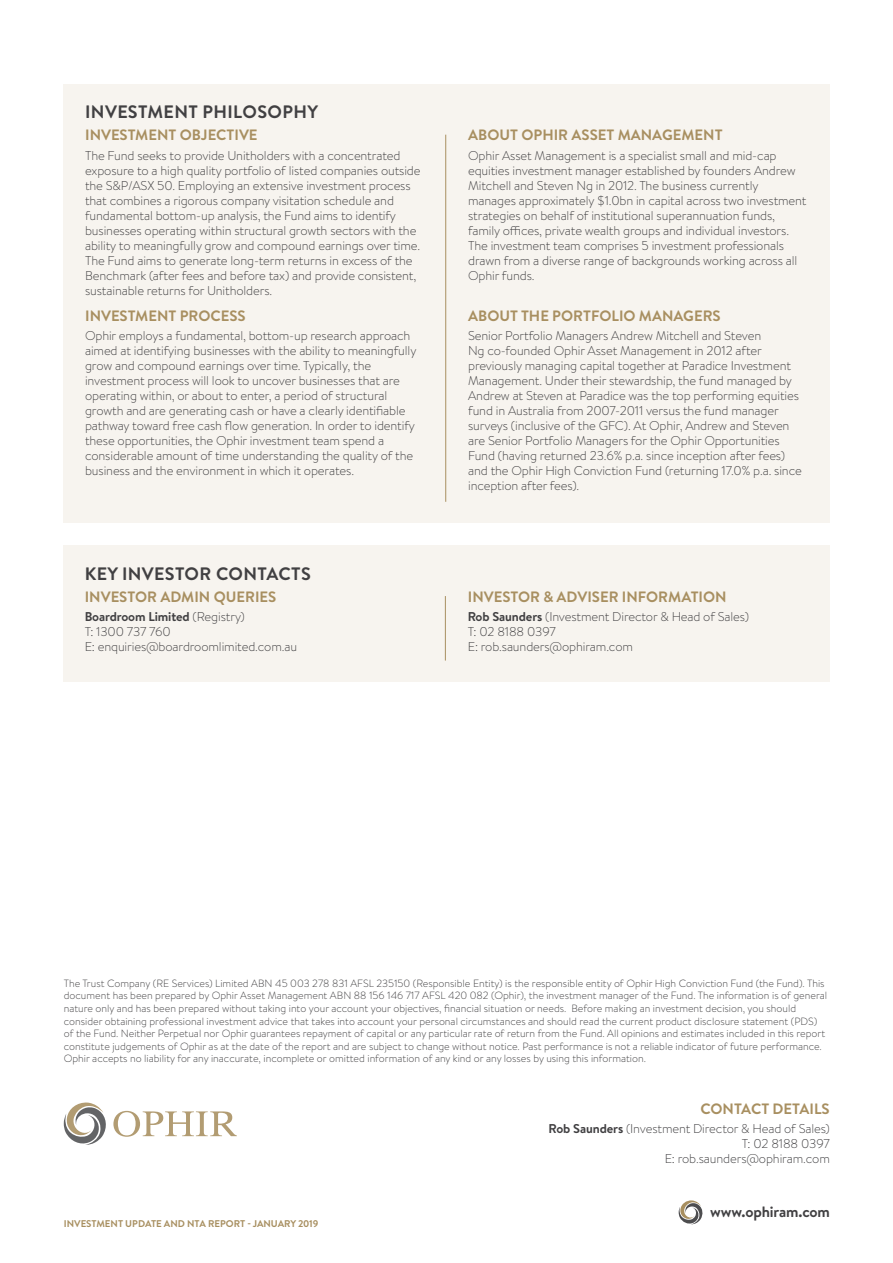
<style>
.page{position:relative;width:893px;height:1263px;background:#fff}
.page>*{position:absolute;margin:0;border:0;box-sizing:border-box;transform-origin:0 0}
.t1{font:700 18px "Brandon Text";letter-spacing:.02em;color:#414042}
.t2{font:700 15px "Brandon Text";color:#a88f60}
.t3{font:700 15px "Brandon Text";letter-spacing:-.01em;color:#414042}
.t4{font:300 12.75px/15px "Brandon Text";letter-spacing:-.01em;color:#414042}
.t5{font:300 10.5px/12.6px "Brandon Text";color:#414042}
.t6{font:700 9.75px "Brandon Text";color:#a88f60}
.s1{font-weight:700}
</style>
<div class="page">
<div style="left:64px;top:84px;width:766px;height:439px;background:#f7f4ef"></div>
<svg style="left:64px;top:1102px;width:173px;height:43px"></svg>
<svg style="left:679px;top:1200px;width:24px;height:25px"></svg>
<hr style="left:445px;top:135px;width:1px;height:367px;background:#a88f60">
<div style="left:63px;top:546px;width:767px;height:136px;background:#f7f4ef"></div>
<hr style="left:445px;top:596px;width:1px;height:64px;background:#a88f60">
<h1 class="t1" style="left:85px;top:99px;width:234px">INVESTMENT PHILOSOPHY</h1>
<p class="t2" style="left:85px;top:125px;width:174px">INVESTMENT OBJECTIVE</p>
<p class="t4" style="left:85px;top:147px;width:337px">The Fund seeks to provide Unitholders with a concentrated exposure to a high quality portfolio of listed companies outside the S&amp;P/ASX 50. Employing an extensive investment process that combines a rigorous company visitation schedule and fundamental bottom-up analysis, the Fund aims to identify businesses operating within structural growth sectors with the ability to meaningfully grow and compound earnings over time.<br>The Fund aims to generate long-term returns in excess of the Benchmark (after fees and before tax) and provide consistent, sustainable returns for Unitholders.</p>
<p class="t2" style="left:85px;top:306px;width:162px">INVESTMENT PROCESS</p>
<p class="t4" style="left:85px;top:328px;width:333px">Ophir employs a fundamental, bottom-up research approach aimed at identifying businesses with the ability to meaningfully grow and compound earnings over time. Typically, the investment process will look to uncover businesses that are operating within, or about to enter, a period of structural growth and are generating cash or have a clearly identifiable pathway toward free cash flow generation. In order to identify these opportunities, the Ophir investment team spend a considerable amount of time understanding the quality of the business and the environment in which it operates.</p>
<h1 class="t1" style="left:85px;top:561px;width:228px">KEY INVESTOR CONTACTS</h1>
<p class="t2" style="left:85px;top:586px;width:193px">INVESTOR ADMIN QUERIES</p>
<p class="t4" style="left:85px;top:609px;width:214px"><span class="s1">Boardroom Limited</span> (Registry)<br>T: 1300 737 760<br>E: enquiries@boardroomlimited.com.au</p>
<p class="t2" style="left:468px;top:125px;width:256px">ABOUT OPHIR ASSET MANAGEMENT</p>
<p class="t4" style="left:468px;top:147px;width:340px">Ophir Asset Management is a specialist small and mid-cap equities investment manager established by founders Andrew Mitchell and Steven Ng in 2012. The business currently manages approximately $1.0bn in capital across two investment strategies on behalf of institutional superannuation funds, family offices, private wealth groups and individual investors.<br>The investment team comprises 5 investment professionals drawn from a diverse range of backgrounds working across all Ophir funds.</p>
<p class="t2" style="left:468px;top:306px;width:254px">ABOUT THE PORTFOLIO MANAGERS</p>
<p class="t4" style="left:468px;top:328px;width:335px">Senior Portfolio Managers Andrew Mitchell and Steven<br>Ng co-founded Ophir Asset Management in 2012 after previously managing capital together at Paradice Investment Management. Under their stewardship, the fund managed by Andrew at Steven at Paradice was the top performing equities fund in Australia from 2007-2011 versus the fund manager surveys (inclusive of the GFC). At Ophir, Andrew and Steven are Senior Portfolio Managers for the Ophir Opportunities Fund (having returned 23.6% p.a. since inception after fees) and the Ophir High Conviction Fund (returning 17.0% p.a. since inception after fees).</p>
<p class="t2" style="left:468px;top:586px;width:260px">INVESTOR &amp; ADVISER INFORMATION</p>
<p class="t4" style="left:468px;top:609px;width:283px"><span class="s1">Rob Saunders</span> (Investment Director &amp; Head of Sales)<br>T: 02 8188 0397<br>E: rob.saunders@ophiram.com</p>
<p class="t5" style="left:64px;top:976px;width:765px">The Trust Company (RE Services) Limited ABN 45 003 278 831 AFSL 235150 (Responsible Entity) is the responsible entity of Ophir High Conviction Fund (the Fund). This document has been prepared by Ophir Asset Management ABN 88 156 146 717 AFSL 420 082 (Ophir), the investment manager of the Fund. The information is of general nature only and has been prepared without taking into your account your objectives, financial situation or needs. Before making an investment decision, you should consider obtaining professional investment advice that takes into account your personal circumstances and should read the current product disclosure statement (PDS) of the Fund. Neither Perpetual nor Ophir guarantees repayment of capital or any particular rate of return from the Fund. All opinions and estimates included in this report constitute judgements of Ophir as at the date of the report and are subject to change without notice. Past performance is not a reliable indicator of future performance.<br>Ophir accepts no liability for any inaccurate, incomplete or omitted information of any kind or any losses by using this information.</p>
<p class="t2" style="left:700px;top:1098px;width:131px">CONTACT DETAILS</p>
<p class="t4" style="left:549px;top:1121px;width:283px;text-align:right"><span class="s1">Rob Saunders</span> (Investment Director &amp; Head of Sales)<br>T: 02 8188 0397<br>E: rob.saunders@ophiram.com</p>
<p class="t3" style="left:710px;top:1201px;width:121px">www.ophiram.com</p>
<p class="t6" style="left:64px;top:1217px;width:256px">INVESTMENT UPDATE AND NTA REPORT - JANUARY 2019</p>
</div>
